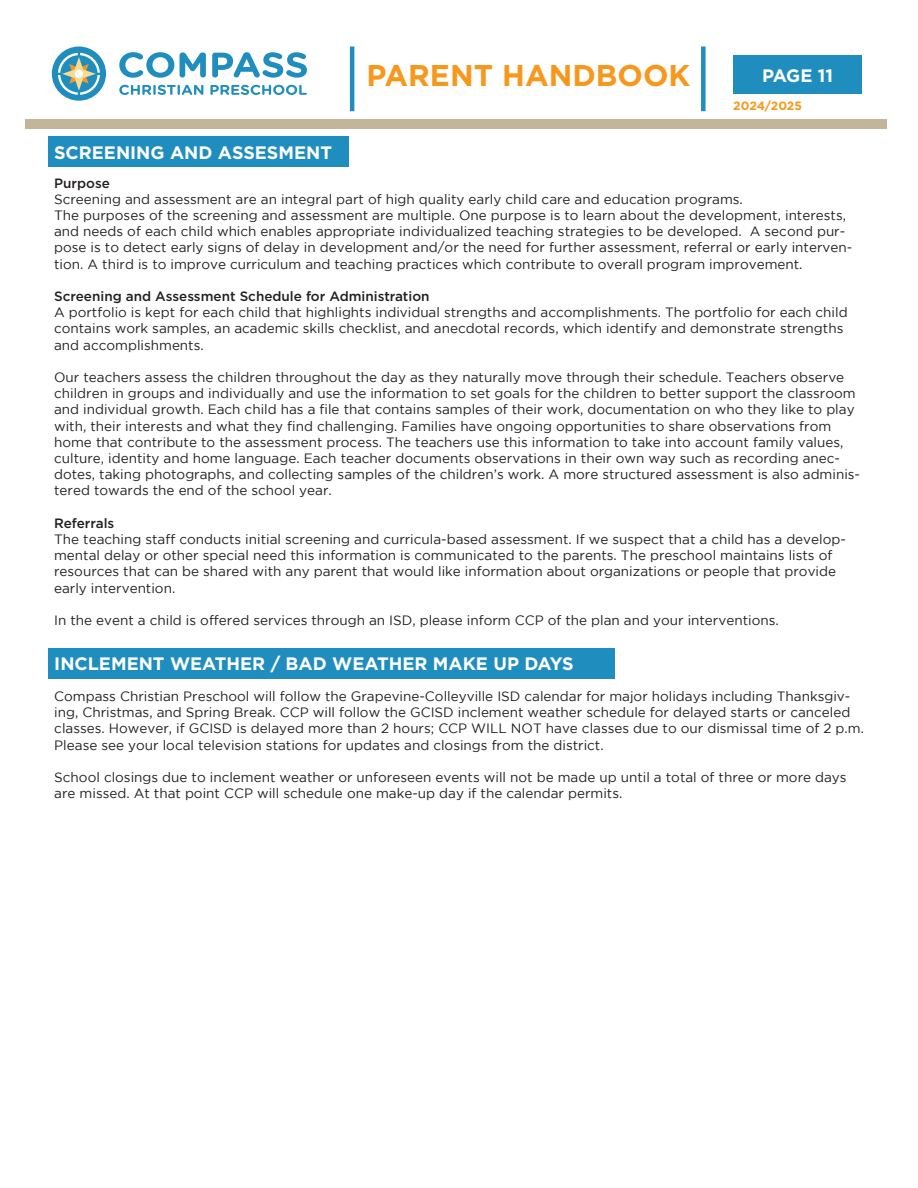
<style>
.page{position:relative;width:918px;height:1188px;background:#fff}
.page>*{position:absolute;margin:0;border:0;box-sizing:border-box;transform-origin:0 0}
.t1{font:700 30px "Gotham";color:#f7981d}
.t2{font:700 18px "Gotham";color:#fff}
.t3{font:13.5px/16.2px "Gotham";color:#231f20}
.t4{font:500 13.5px "Gotham";color:#231f20}
.t5{font:700 12px "Gotham";letter-spacing:-.005em;color:#f7981d}
</style>
<div class="page">
<hr style="left:350px;top:46px;width:4px;height:65px;background:#1f8ebe">
<div style="left:25px;top:119px;width:862px;height:10px;background:#c3b49b"></div>
<div style="left:733px;top:55px;width:129px;height:39px;background:#1f8ebe"></div>
<svg style="left:119px;top:85px;width:84px;height:10px"></svg>
<svg style="left:210px;top:85px;width:97px;height:10px"></svg>
<svg style="left:119px;top:52px;width:55px;height:26px"></svg>
<svg style="left:180px;top:52px;width:26px;height:26px"></svg>
<svg style="left:212px;top:52px;width:95px;height:26px"></svg>
<div style="left:52px;top:47px;width:54px;height:54px;background:#1f8ebe;border-radius:50%"></div>
<svg style="left:58px;top:53px;width:42px;height:42px"></svg>
<div style="left:701px;top:46px;width:5px;height:65px;background:#1f8ebe"></div>
<div style="left:48px;top:137px;width:300px;height:30px;background:#1f8ebe"></div>
<div style="left:48px;top:648px;width:567px;height:31px;background:#1f8ebe"></div>
<h1 class="t1" style="left:367px;top:55px;width:325px">PARENT HANDBOOK</h1>
<p class="t2" style="left:762px;top:64px;width:72px">PAGE 11</p>
<p class="t5" style="left:733px;top:98px;width:70px">2024/2025</p>
<p class="t2" style="left:54px;top:141px;width:279px">SCREENING AND ASSESMENT</p>
<p class="t4" style="left:54px;top:174px;width:57px">Purpose</p>
<p class="t3" style="left:54px;top:191px;width:690px">Screening and assessment are an integral part of high quality early child care and education programs.</p>
<p class="t3" style="left:54px;top:207px;width:800px">The purposes of the screening and assessment are multiple. One purpose is to learn about the development, interests, and needs of each child which enables appropriate individualized teaching strategies to be developed. A second pur&shy;pose is to detect early signs of delay in development and/or the need for further assessment, referral or early interven&shy;tion. A third is to improve curriculum and teaching practices which contribute to overall program improvement.</p>
<p class="t4" style="left:54px;top:287px;width:377px">Screening and Assessment Schedule for Administration</p>
<p class="t3" style="left:54px;top:304px;width:795px">A portfolio is kept for each child that highlights individual strengths and accomplishments. The portfolio for each child contains work samples, an academic skills checklist, and anecdotal records, which identify and demonstrate strengths and accomplishments.</p>
<p class="t3" style="left:54px;top:369px;width:808px">Our teachers assess the children throughout the day as they naturally move through their schedule. Teachers observe children in groups and individually and use the information to set goals for the children to better support the classroom and individual growth. Each child has a file that contains samples of their work, documentation on who they like to play with, their interests and what they find challenging. Families have ongoing opportunities to share observations from home that contribute to the assessment process. The teachers use this information to take into account family values, culture, identity and home language. Each teacher documents observations in their own way such as recording anec&shy;dotes, taking photographs, and collecting samples of the children’s work. A more structured assessment is also adminis&shy;tered towards the end of the school year.</p>
<p class="t4" style="left:54px;top:514px;width:62px">Referrals</p>
<p class="t3" style="left:54px;top:531px;width:793px">The teaching staff conducts initial screening and curricula-based assessment. If we suspect that a child has a develop&shy;mental delay or other special need this information is communicated to the parents. The preschool maintains lists of resources that can be shared with any parent that would like information about organizations or people that provide early intervention.</p>
<p class="t3" style="left:54px;top:612px;width:726px">In the event a child is offered services through an ISD, please inform CCP of the plan and your interventions.</p>
<p class="t2" style="left:54px;top:652px;width:521px">INCLEMENT WEATHER / BAD WEATHER MAKE UP DAYS</p>
<p class="t3" style="left:54px;top:688px;width:811px">Compass Christian Preschool will follow the Grapevine-Colleyville ISD calendar for major holidays including Thanksgiv&shy;ing, Christmas, and Spring Break. CCP will follow the GCISD inclement weather schedule for delayed starts or canceled classes. However, if GCISD is delayed more than 2 hours; CCP WILL NOT have classes due to our dismissal time of 2 p.m.<br>Please see your local television stations for updates and closings from the district.</p>
<p class="t3" style="left:54px;top:769px;width:794px">School closings due to inclement weather or unforeseen events will not be made up until a total of three or more days are missed. At that point CCP will schedule one make-up day if the calendar permits.</p>
</div>
